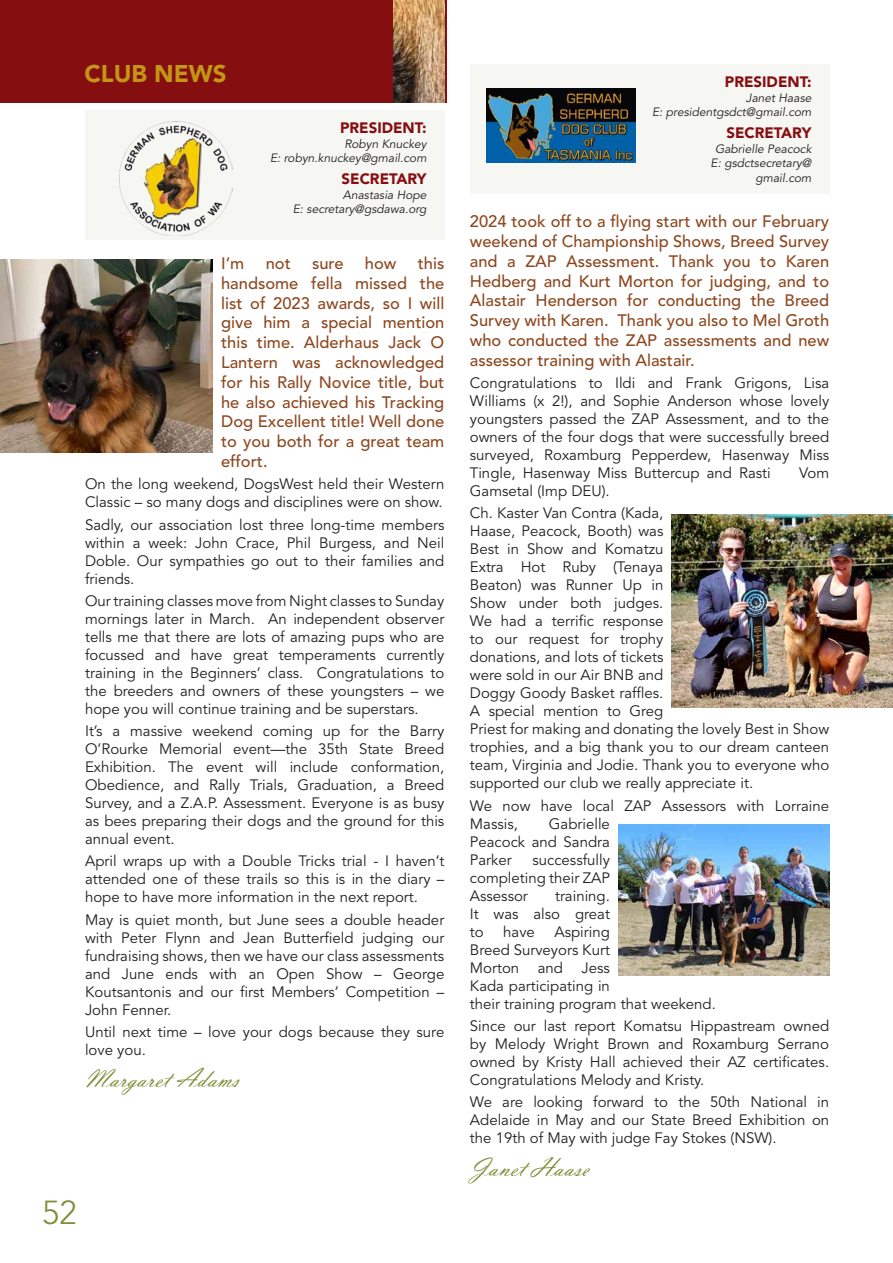
<style>
.page{position:relative;width:893px;height:1263px;background:#fff}
.page>*{position:absolute;margin:0;border:0;box-sizing:border-box;transform-origin:0 0}
.t1{font:300 33px "Avenir LT Std";color:#818c37}
.t2{font:27px "Vladimir Script";color:#818c37}
.t3{font:900 24px "Avenir LT Std";color:#c39616}
.t4{font:500 16.5px/19.8px "Avenir LT Std";color:#8d4820;text-align:justify}
.t5{font:15px/18px "Avenir LT Std";color:#231f20;text-align:justify}
.t6{font:900 15px "Avenir LT Std";color:#850e11}
.t7{font:italic 12px/14.4px "Avenir LT Std";color:#231f20;text-align:right}
</style>
<div class="page">
<div style="left:0;top:0;width:446px;height:102px;background:#850e11"></div>
<img style="left:393px;top:0;width:51px;height:102px">
<div style="left:470px;top:65px;width:359px;height:129px;background:#f6f6f2"></div>
<div style="left:85px;top:111px;width:359px;height:129px;background:#f6f6f2"></div>
<img style="left:486px;top:88px;width:150px;height:75px">
<img style="left:120px;top:122px;width:113px;height:113px">
<img style="left:672px;top:514px;width:221px;height:193px">
<img style="left:618px;top:825px;width:211px;height:150px">
<img style="left:0;top:260px;width:213px;height:193px">
<h1 class="t1" style="left:42px;top:1193px;width:36px">52</h1>
<h3 class="t3" style="left:85px;top:59px;width:144px">CLUB NEWS</h3>
<p class="t6" style="left:725px;top:73px;width:88px">PRESIDENT:</p>
<p class="t7" style="left:652px;top:91px;width:161px">Janet Haase<br>E: presidentgsdct@gmail.com</p>
<p class="t6" style="left:726px;top:124px;width:87px">SECRETARY</p>
<p class="t7" style="left:710px;top:142px;width:102px">Gabrielle Peacock<br>E: gsdctsecretary@ gmail.com</p>
<p class="t6" style="left:340px;top:119px;width:88px">PRESIDENT:</p>
<p class="t7" style="left:270px;top:137px;width:158px">Robyn Knuckey<br>E: robyn.knuckey@gmail.com</p>
<p class="t6" style="left:342px;top:170px;width:87px">SECRETARY</p>
<p class="t7" style="left:293px;top:188px;width:135px">Anastasia Hope<br>E: secretary@gsdawa.org</p>
<p class="t4" style="left:470px;top:212px;width:361px">2024 took off to a flying start with our February weekend of Championship Shows, Breed Survey and a ZAP Assessment. Thank you to Karen Hedberg and Kurt Morton for judging, and to Alastair Henderson for conducting the Breed Survey with Karen. Thank you also to Mel Groth who conducted the ZAP assessments and new assessor training with Alastair.</p>
<p class="t5" style="left:470px;top:374px;width:361px">Congratulations to Ildi and Frank Grigons, Lisa Williams (x 2!), and Sophie Anderson whose lovely youngsters passed the ZAP Assessment, and to the owners of the four dogs that were successfully breed surveyed, Roxamburg Pepperdew, Hasenway Miss Tingle, Hasenway Miss Buttercup and Rasti</p>
<p class="t4" style="left:221px;top:254px;width:225px;text-indent:197px">this handsome fella missed the list of 2023 awards, so I will give him a special mention this time. Alderhaus Jack O Lantern was acknowledged for his Rally Novice title, but he also achieved his Tracking Dog Excellent title! Well done to you both for a great team effort.</p>
<p class="t5" style="left:85px;top:476px;width:361px">On the long weekend, DogsWest held their Western<br>Classic – so many dogs and disciplines were on show.</p>
<p class="t5" style="left:85px;top:516px;width:361px">Sadly, our association lost three long-time members within a week: John Crace, Phil Burgess, and Neil Doble. Our sympathies go out to their families and friends.</p>
<p class="t5" style="left:85px;top:592px;width:361px">Our training classes move from Night classes to Sunday mornings later in March. An independent observer tells me that there are lots of amazing pups who are focussed and have great temperaments currently training in the Beginners’ class. Congratulations to the breeders and owners of these youngsters – we hope you will continue training and be superstars.</p>
<p class="t5" style="left:85px;top:722px;width:361px">It’s a massive weekend coming up for the Barry O’Rourke Memorial event—the 35th State Breed Exhibition. The event will include conformation, Obedience, and Rally Trials, Graduation, a Breed Survey, and a Z.A.P. Assessment. Everyone is as busy as bees preparing their dogs and the ground for this annual event.</p>
<p class="t5" style="left:85px;top:853px;width:361px">April wraps up with a Double Tricks trial - I haven’t attended one of these trails so this is in the diary – hope to have more information in the next report.</p>
<p class="t5" style="left:85px;top:911px;width:361px">May is quiet month, but June sees a double header with Peter Flynn and Jean Butterfield judging our fundraising shows, then we have our class assessments and June ends with an Open Show – George Koutsantonis and our first Members’ Competition – John Fenner.</p>
<p class="t5" style="left:85px;top:1023px;width:361px">Until next time – love your dogs because they sure love you.</p>
<h2 class="t2" style="left:85px;top:1063px;width:156px">Margaret Adams</h2>
<p class="t4" style="left:221px;top:254px;width:25px">I’m</p>
<p class="t4" style="left:266px;top:254px;width:27px">not</p>
<p class="t4" style="left:312px;top:254px;width:33px">sure</p>
<p class="t4" style="left:365px;top:254px;width:33px">how</p>
<p class="t5" style="left:799px;top:464px;width:32px">Vom</p>
<p class="t5" style="left:470px;top:480px;width:195px;line-height:22.2px">Gamsetal (Imp DEU).<br>Ch. Kaster Van Contra (Kada,</p>
<p class="t5" style="left:470px;top:523px;width:361px;text-align:left">Haase, Peacock, Booth) was<br>Best in Show and Komatzu<br>Extra Hot Ruby (Tenaya<br>Beaton) was Runner Up in<br>Show under both judges.<br>We had a terrific response<br>to our request for trophy<br>donations, and lots of tickets<br>were sold in our Air BNB and<br>Doggy Goody Basket raffles.<br>A special mention to Greg<br>Priest for making and donating the lovely Best in Show trophies, and a big thank you to our dream canteen team, Virginia and Jodie. Thank you to everyone who supported our club we really appreciate it.</p>
<p class="t5" style="left:470px;top:797px;width:361px">We now have local ZAP Assessors with Lorraine<br>Massis,</p>
<p class="t5" style="left:470px;top:815px;width:142px;text-indent:79px">Gabrielle Peacock and Sandra Parker</p>
<p class="t5" style="left:470px;top:851px;width:142px;text-indent:63px">successfully completing their ZAP Assessor</p>
<p class="t5" style="left:470px;top:887px;width:142px;text-indent:85px">training.<br>It was also great to</p>
<p class="t5" style="left:503px;top:923px;width:33px">have</p>
<p class="t5" style="left:470px;top:923px;width:248px;text-align:left;text-indent:85px">Aspiring<br>Breed Surveyors Kurt<br>Morton and Jess<br>Kada participating in<br>their training program that weekend.</p>
<p class="t5" style="left:470px;top:1017px;width:361px">Since our last report Komatsu Hippastream owned by Melody Wright Brown and Roxamburg Serrano owned by Kristy Hall achieved their AZ certificates.<br>Congratulations Melody and Kristy.</p>
<p class="t5" style="left:470px;top:1093px;width:361px">We are looking forward to the 50th National in Adelaide in May and our State Breed Exhibition on the 19th of May with judge Fay Stokes (NSW).</p>
<h2 class="t2" style="left:470px;top:1151px;width:121px">Janet Haase</h2>
</div>
